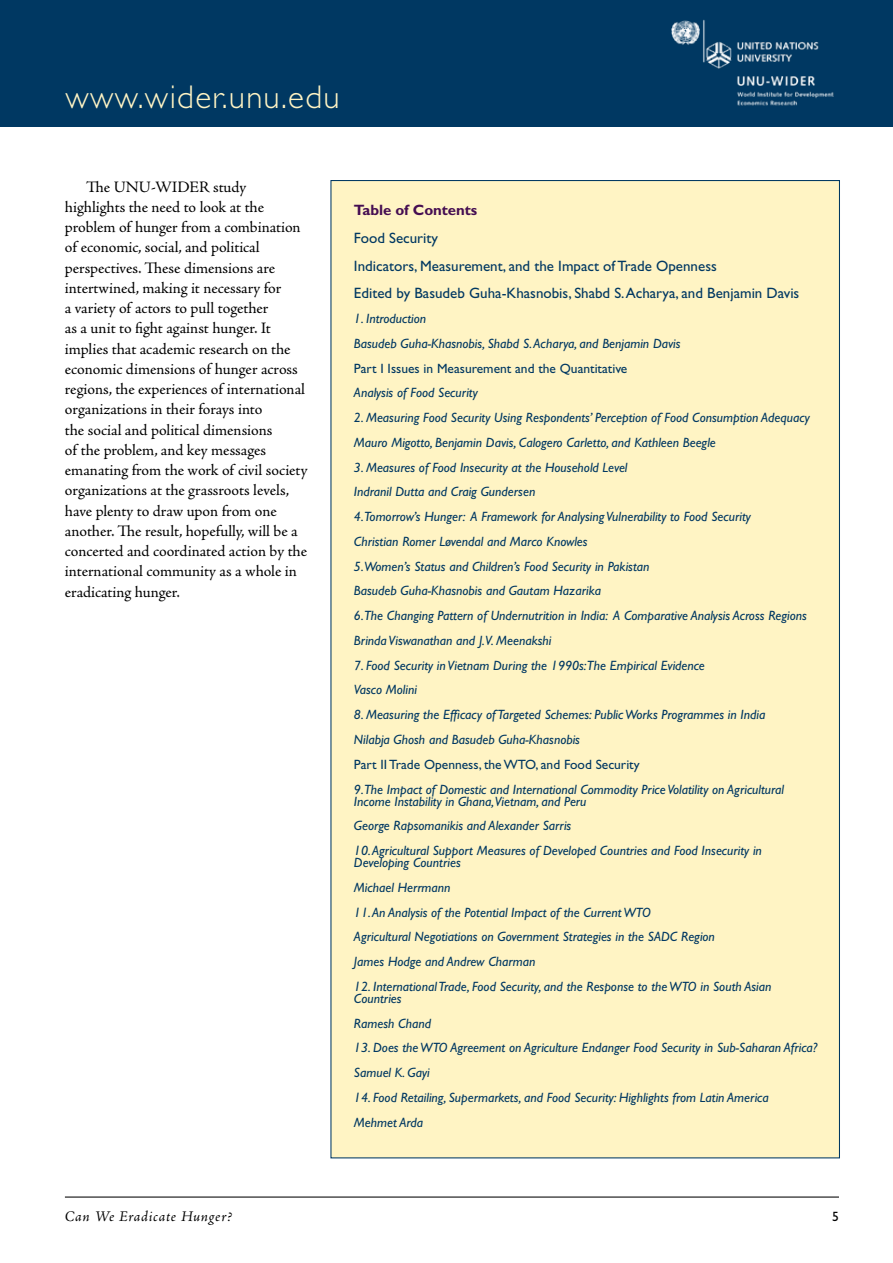
<style>
.page{position:relative;width:893px;height:1263px;background:#fff}
.page>*{position:absolute;margin:0;border:0;box-sizing:border-box;transform-origin:0 0}
.t1{font:300 33px "Gill Sans Std";letter-spacing:.04em;color:#fff4c4}
.t2{font:15.9px/20.2px "Adobe Jenson Pro";color:#000}
.t3{font:15px/27.8px "Gill Sans Std";color:#003862}
.t4{font:italic 15px "Adobe Jenson Pro";letter-spacing:.045em;color:#000}
.t5{font:700 15px "Gill Sans Std";letter-spacing:-.005em;color:#450e52}
.t6{font:italic 13.5px/24.8px "Gill Sans Std";color:#003862}
.t7{font:13.5px "Gill Sans Std";color:#003862}
</style>
<div class="page">
<hr style="left:65px;top:1196px;width:774px;height:1px;background:#000">
<div style="left:0;top:0;width:893px;height:126px;background:#003862"></div>
<img style="left:671px;top:19px;width:163px;height:87px">
<div style="left:331px;top:181px;width:508px;height:977px;background:#fff4c4"></div>
<h1 class="t1" style="left:66px;top:78px;width:276px">www.wider.unu.edu</h1>
<p class="t2" style="left:65px;top:177px;width:244px;text-indent:21px">The UNU-WIDER study highlights the need to look at the problem of hunger from a combination of economic, social, and political perspectives. These dimensions are intertwined, making it necessary for<br>a variety of actors to pull together<br>as a unit to fight against hunger. It implies that academic research on the economic dimensions of hunger across regions, the experiences of international organizations in their forays into<br>the social and political dimensions<br>of the problem, and key messages emanating from the work of civil society organizations at the grassroots levels, have plenty to draw upon from one another. The result, hopefully, will be a concerted and coordinated action by the international community as a whole in eradicating hunger.</p>
<p class="t5" style="left:354px;top:201px;width:125px">Table of Contents</p>
<p class="t3" style="left:354px;top:224px;width:447px">Food Security<br>Indicators, Measurement, and the Impact of Trade Openness<br>Edited by Basudeb Guha-Khasnobis, Shabd S.Acharya, and Benjamin Davis</p>
<p class="t6" style="left:354px;top:306px;width:328px">1. Introduction<br>Basudeb Guha-Khasnobis, Shabd S. Acharya, and Benjamin Davis</p>
<p class="t7" style="left:354px;top:360px;width:275px">Part I Issues in Measurement and the Quantitative</p>
<p class="t6" style="left:354px;top:381px;width:125px">Analysis of Food Security</p>
<p class="t6" style="left:354px;top:405px;width:457px">2. Measuring Food Security Using Respondents’ Perception of Food Consumption Adequacy<br>Mauro Migotto, Benjamin Davis, Calogero Carletto, and Kathleen Beegle</p>
<p class="t6" style="left:354px;top:455px;width:454px">3. Measures of Food Insecurity at the Household Level<br>Indranil Dutta and Craig Gundersen<br>4.Tomorrow’s Hunger: A Framework for Analysing Vulnerability to Food Security<br>Christian Romer Løvendal and Marco Knowles<br>5.Women’s Status and Children’s Food Security in Pakistan<br>Basudeb Guha-Khasnobis and Gautam Hazarika<br>6.The Changing Pattern of Undernutrition in India: A Comparative Analysis Across Regions Brinda Viswanathan and J.V. Meenakshi</p>
<p class="t6" style="left:354px;top:653px;width:352px">7. Food Security in Vietnam During the 1990s:The Empirical Evidence<br>Vasco Molini</p>
<p class="t6" style="left:354px;top:702px;width:413px">8. Measuring the Efficacy of Targeted Schemes: Public Works Programmes in India<br>Nilabja Ghosh and Basudeb Guha-Khasnobis</p>
<p class="t7" style="left:354px;top:756px;width:287px">Part II Trade Openness, theWTO, and Food Security</p>
<p class="t6" style="left:354px;top:783px;width:432px;line-height:12px">9.The Impact of Domestic and International Commodity Price Volatility on Agricultural<br>Income Instability in Ghana,Vietnam, and Peru</p>
<p class="t6" style="left:354px;top:813px;width:219px">George Rapsomanikis and Alexander Sarris</p>
<p class="t6" style="left:354px;top:844px;width:409px;line-height:12px">10. Agricultural Support Measures of Developed Countries and Food Insecurity in<br>Developing Countries</p>
<p class="t6" style="left:354px;top:875px;width:98px">Michael Herrmann</p>
<p class="t6" style="left:354px;top:900px;width:362px">11. An Analysis of the Potential Impact of the Current WTO<br>Agricultural Negotiations on Government Strategies in the SADC Region<br>James Hodge and Andrew Charman</p>
<p class="t6" style="left:354px;top:980px;width:419px;line-height:12px">12. International Trade, Food Security, and the Response to the WTO in South Asian<br>Countries</p>
<p class="t6" style="left:354px;top:1011px;width:79px">Ramesh Chand</p>
<p class="t6" style="left:354px;top:1035px;width:465px">13. Does the WTO Agreement on Agriculture Endanger Food Security in Sub-Saharan Africa?<br>Samuel K. Gayi</p>
<p class="t6" style="left:354px;top:1085px;width:416px">14. Food Retailing, Supermarkets, and Food Security: Highlights from Latin America<br>Mehmet Arda</p>
<p class="t4" style="left:65px;top:1208px;width:169px">Can We Eradicate Hunger?</p>
</div>
